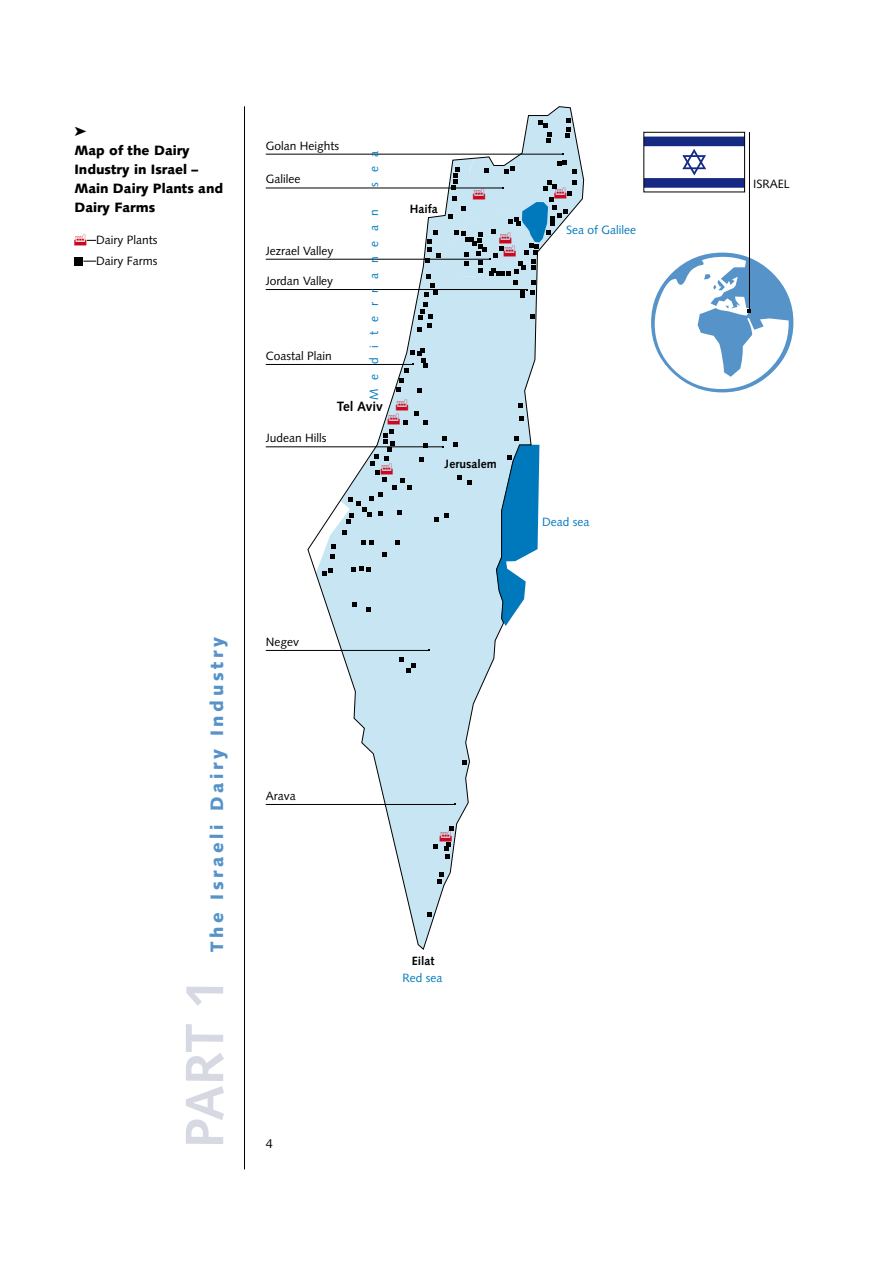
<style>
.page{position:relative;width:893px;height:1263px;background:#fff}
.page>*{position:absolute;margin:0;border:0;box-sizing:border-box;transform-origin:0 0}
.t1{font:700 54px "Syntax";color:#d7d9e2}
.t2{font:900 18px "Syntax";letter-spacing:.2em;color:#5693c9}
.t3{font:900 13.5px/19.2px "Syntax";color:#000}
.t4{font:700 13.5px "Syntax";color:#000}
.t5{font:12.75px "Syntax";color:#000}
.t6{font:12px/21.3px "Syntax";color:#000}
.t7{font:12px "Syntax";color:#0079bc}
.t8{font:700 12px "Syntax";color:#000}
.t9{font:12px "Syntax";letter-spacing:.8em;color:#0079bc}
</style>
<div class="page">
<svg style="left:307px;top:106px;width:260px;height:844px"></svg>
<hr style="left:266px;top:154px;width:297px;height:1px;background:#000">
<hr style="left:266px;top:188px;width:237px;height:1px;background:#000">
<hr style="left:266px;top:364px;width:147px;height:1px;background:#000">
<svg style="left:400px;top:658px;width:15px;height:14px"></svg>
<svg style="left:462px;top:760px;width:4px;height:4px"></svg>
<svg style="left:437px;top:872px;width:7px;height:12px"></svg>
<svg style="left:428px;top:912px;width:4px;height:5px"></svg>
<hr style="left:266px;top:447px;width:177px;height:1px;background:#000">
<hr style="left:266px;top:650px;width:163px;height:1px;background:#000">
<hr style="left:266px;top:259px;width:224px;height:1px;background:#000">
<hr style="left:266px;top:289px;width:261px;height:1px;background:#000">
<hr style="left:266px;top:804px;width:189px;height:1px;background:#000">
<svg style="left:646px;top:136px;width:97px;height:1px"></svg>
<div style="left:644px;top:132px;width:101px;height:60px;border:1px solid #000"></div>
<svg style="left:644px;top:137px;width:101px;height:51px"></svg>
<hr style="left:749px;top:132px;width:1px;height:179px;background:#000">
<hr style="left:244px;top:106px;width:1px;height:1063px;background:#000">
<div style="left:74px;top:257px;width:9px;height:8px;background:#000"></div>
<svg style="left:83px;top:261px;width:13px;height:1px"></svg>
<svg style="left:86px;top:239px;width:10px;height:2px"></svg>
<svg style="left:434px;top:826px;width:20px;height:33px"></svg>
<svg style="left:308px;top:107px;width:276px;height:519px"></svg>
<p class="t3" style="left:74px;top:141px;width:150px">Map of the Dairy<br>Industry in Israel –<br>Main Dairy Plants and<br>Dairy Farms</p>
<p class="t6" style="left:96px;top:229px;width:63px">Dairy Plants<br>Dairy Farms</p>
<p class="t6" style="left:266px;top:135px;width:75px">Golan Heights</p>
<p class="t6" style="left:266px;top:169px;width:36px">Galilee</p>
<p class="t7" style="left:367px;top:187px;width:37px;rotate:-90deg">sea</p>
<p class="t9" style="left:367px;top:400px;width:193px;rotate:-90deg">Mediterranean</p>
<p class="t6" style="left:266px;top:240px;width:69px">Jezrael Valley</p>
<p class="t6" style="left:266px;top:270px;width:69px">Jordan Valley</p>
<p class="t6" style="left:266px;top:345px;width:68px">Coastal Plain</p>
<p class="t4" style="left:337px;top:398px;width:48px">Tel Aviv</p>
<p class="t6" style="left:266px;top:427px;width:62px">Judean Hills</p>
<p class="t8" style="left:410px;top:202px;width:29px">Haifa</p>
<p class="t8" style="left:445px;top:457px;width:53px">Jerusalem</p>
<h2 class="t2" style="left:206px;top:952px;width:316px;rotate:-90deg">The Israeli Dairy Industry</h2>
<h1 class="t1" style="left:174px;top:1148px;width:172px;rotate:-90deg">PART 1</h1>
<p class="t6" style="left:266px;top:631px;width:35px">Negev</p>
<p class="t6" style="left:266px;top:785px;width:31px">Arava</p>
<p class="t5" style="left:266px;top:1136px;width:9px">4</p>
<p class="t8" style="left:412px;top:954px;width:24px">Eilat</p>
<p class="t7" style="left:402px;top:971px;width:42px">Red sea</p>
<p class="t7" style="left:566px;top:223px;width:71px">Sea of Galilee</p>
<p class="t7" style="left:542px;top:514px;width:49px">Dead sea</p>
<p class="t6" style="left:753px;top:173px;width:38px">ISRAEL</p>
</div>
